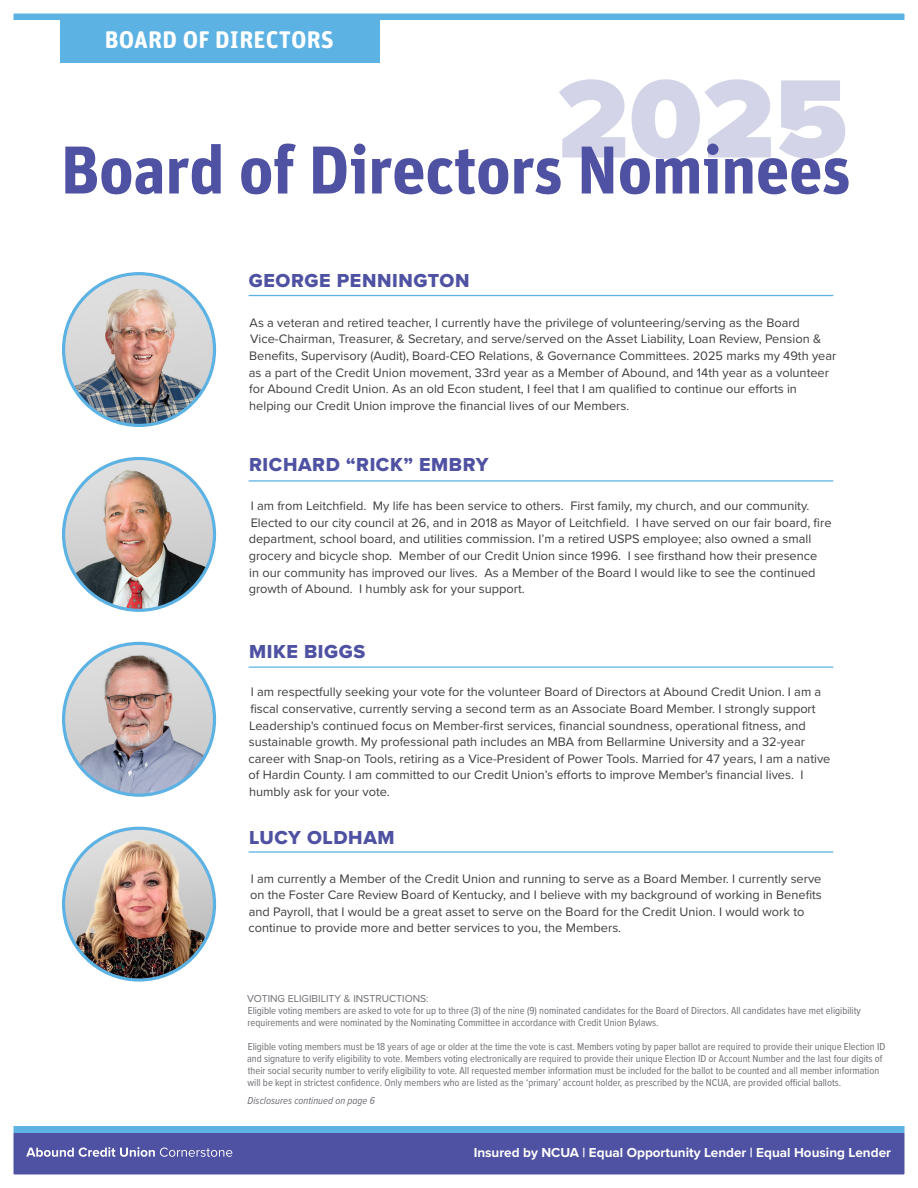
<style>
.page{position:relative;width:918px;height:1188px;background:#fff}
.page>*{position:absolute;margin:0;border:0;box-sizing:border-box;transform-origin:0 0}
.t1{font:900 115.5px "Proxima Nova";color:#4f51a2}
.t2{font:700 67.5px "Unit Pro";letter-spacing:-.01em;color:#4f51a2}
.t3{font:700 24px "Unit Rounded Pro";letter-spacing:.01em;color:#fff}
.t4{font:19.5px "Proxima Nova Extrabld";letter-spacing:.03em;color:#4f51a2}
.t5{font:700 13.5px "Proxima Nova";color:#fff}
.t6{font:12.75px/16.6px "Proxima Nova";color:#3e3e3f}
.t7{font:10.5px/12px "Proxima Nova Cond";color:#6e6f74}
.t8{font:10.5px "Proxima Nova";color:#6e6f74}
.t9{font:italic 10.5px "Proxima Nova Cond";color:#6e6f74}
.s1{font-family:"Proxima Nova Cond"}
</style>
<div class="page">
<div style="left:0;top:1133px;width:918px;height:45px;background:#4f51a2"></div>
<div style="left:9px;top:1126px;width:901px;height:7px;background:#5db2e4"></div>
<div style="left:5px;top:14px;width:913px;height:6px;background:#5db2e4"></div>
<div style="left:61px;top:14px;width:319px;height:49px;background:#5db2e4"></div>
<svg style="left:26px;top:1147px;width:206px;height:10px"></svg>
<img style="left:64px;top:274px;width:151px;height:151px;border-radius:76px">
<div style="left:62px;top:272px;width:154px;height:155px;border:3px solid #5db2e4;border-radius:50%"></div>
<hr style="left:249px;top:295px;width:584px;height:1px;background:#5db2e4">
<img style="left:64px;top:459px;width:151px;height:151px;border-radius:76px">
<div style="left:62px;top:457px;width:154px;height:155px;border:3px solid #5db2e4;border-radius:50%"></div>
<hr style="left:249px;top:480px;width:584px;height:2px;background:#5db2e4">
<img style="left:64px;top:643px;width:151px;height:152px;border-radius:76px">
<div style="left:62px;top:642px;width:154px;height:155px;border:3px solid #5db2e4;border-radius:50%"></div>
<hr style="left:249px;top:666px;width:584px;height:2px;background:#5db2e4">
<img style="left:64px;top:828px;width:151px;height:152px;border-radius:76px">
<div style="left:62px;top:827px;width:154px;height:155px;border:3px solid #5db2e4;border-radius:50%"></div>
<hr style="left:249px;top:851px;width:584px;height:2px;background:#5db2e4">
<p class="t3" style="left:105px;top:22px;width:231px">BOARD OF DIRECTORS</p>
<h1 class="t1" style="left:558px;top:52px;width:291px">2025</h1>
<p class="t2" style="left:61px;top:121px;width:792px">Board of Directors Nominees</p>
<p class="t4" style="left:249px;top:266px;width:222px">GEORGE PENNINGTON</p>
<p class="t6" style="left:249px;top:314px;width:589px">As a veteran and retired teacher, I currently have the privilege of volunteering/serving as the Board Vice-Chairman, Treasurer, &amp; Secretary, and serve/served on the Asset Liability, Loan Review, Pension &amp; Benefits, Supervisory (Audit), Board-CEO Relations, &amp; Governance Committees. 2025 marks my 49th year as a part of the Credit Union movement, 33rd year as a Member of Abound, and 14th year as a volunteer for Abound Credit Union. As an old Econ student, I feel that I am qualified to continue our efforts in helping our Credit Union improve the financial lives of our Members.</p>
<p class="t4" style="left:249px;top:450px;width:241px">RICHARD “RICK” EMBRY</p>
<p class="t6" style="left:249px;top:497px;width:584px">I am from Leitchfield. My life has been service to others. First family, my church, and our community.<br>Elected to our city council at 26, and in 2018 as Mayor of Leitchfield. I have served on our fair board, fire department, school board, and utilities commission. I’m a retired USPS employee; also owned a small grocery and bicycle shop. Member of our Credit Union since 1996. I see firsthand how their presence<br>in our community has improved our lives. As a Member of the Board I would like to see the continued growth of Abound. I humbly ask for your support.</p>
<p class="t4" style="left:249px;top:637px;width:118px">MIKE BIGGS</p>
<p class="t6" style="left:249px;top:683px;width:583px">I am respectfully seeking your vote for the volunteer Board of Directors at Abound Credit Union. I am a fiscal conservative, currently serving a second term as an Associate Board Member. I strongly support Leadership's continued focus on Member-first services, financial soundness, operational fitness, and sustainable growth. My professional path includes an MBA from Bellarmine University and a 32-year career with Snap-on Tools, retiring as a Vice-President of Power Tools. Married for 47 years, I am a native of Hardin County. I am committed to our Credit Union’s efforts to improve Member's financial lives. I humbly ask for your vote.</p>
<p class="t4" style="left:249px;top:823px;width:147px">LUCY OLDHAM</p>
<p class="t6" style="left:249px;top:870px;width:575px">I am currently a Member of the Credit Union and running to serve as a Board Member. I currently serve on the Foster Care Review Board of Kentucky, and I believe with my background of working in Benefits and Payroll, that I would be a great asset to serve on the Board for the Credit Union. I would work to continue to provide more and better services to you, the Members.</p>
<p class="t8" style="left:247px;top:991px;width:183px">VOTING ELIGIBILITY &amp; INSTRUCTIONS<span class="s1">:</span></p>
<p class="t7" style="left:247px;top:1004px;width:615px">Eligible voting members are asked to vote for up to three (3) of the nine (9) nominated candidates for the Board of Directors. All candidates have met eligibility requirements and were nominated by the Nominating Committee in accordance with Credit Union Bylaws.</p>
<p class="t7" style="left:247px;top:1040px;width:640px">Eligible voting members must be 18 years of age or older at the time the vote is cast. Members voting by paper ballot are required to provide their unique Election ID and signature to verify eligibility to vote. Members voting electronically are required to provide their unique Election ID or Account Number and the last four digits of their social security number to verify eligibility to vote. All requested member information must be included for the ballot to be counted and all member information will be kept in strictest confidence. Only members who are listed as the ‘primary’ account holder, as prescribed by the NCUA, are provided official ballots.</p>
<p class="t9" style="left:248px;top:1093px;width:129px">Disclosures continued on page 6</p>
<p class="t5" style="left:474px;top:1143px;width:419px">Insured by NCUA | Equal Opportunity Lender | Equal Housing Lender</p>
</div>
